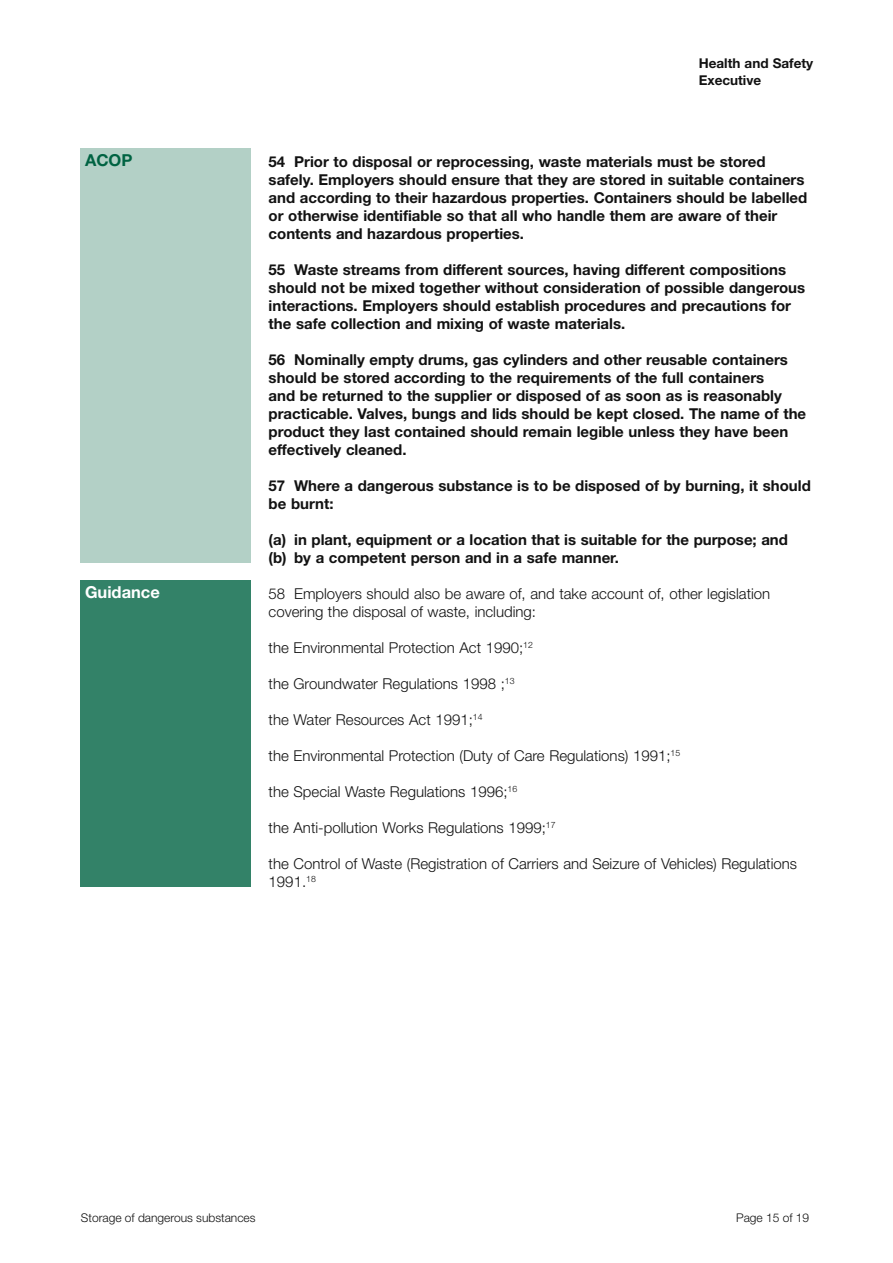
<style>
.page{position:relative;width:893px;height:1263px;background:#fff}
.page>*{position:absolute;margin:0;border:0;box-sizing:border-box;transform-origin:0 0}
.t1{font:700 16.5px "Helvetica Neue";color:#fff}
.t2{font:700 16.5px "Helvetica Neue";color:#006342}
.Body_text{font:700 15px/18px "Helvetica Neue";color:#121212}
.Body_text-2{font:300 15px/18px "Helvetica Neue";color:#121212}
.t3{font:700 13.5px/16.5px "Helvetica Neue";color:#121212}
.t4{font:300 12px "Helvetica Neue";color:#121212}
</style>
<div class="page">
<div style="left:81px;top:149px;width:170px;height:414px;background:#b3d0c6"></div>
<div style="left:81px;top:581px;width:170px;height:306px;background:#338268"></div>
<p class="t2" style="left:85px;top:150px;width:49px">ACOP</p>
<p class="t1" style="left:85px;top:582px;width:76px">Guidance</p>
<p class="t3" style="left:699px;top:55px;width:116px">Health and Safety<br>Executive</p>
<p class="Body_text" style="left:269px;top:152px;width:540px">54 Prior to disposal or reprocessing, waste materials must be stored safely. Employers should ensure that they are stored in suitable containers and according to their hazardous properties. Containers should be labelled or otherwise identifiable so that all who handle them are aware of their contents and hazardous properties.</p>
<p class="Body_text" style="left:269px;top:260px;width:538px">55 Waste streams from different sources, having different compositions should not be mixed together without consideration of possible dangerous interactions. Employers should establish procedures and precautions for the safe collection and mixing of waste materials.</p>
<p class="Body_text" style="left:269px;top:350px;width:539px">56 Nominally empty drums, gas cylinders and other reusable containers should be stored according to the requirements of the full containers<br>and be returned to the supplier or disposed of as soon as is reasonably practicable. Valves, bungs and lids should be kept closed. The name of the product they last contained should remain legible unless they have been effectively cleaned.</p>
<p class="Body_text" style="left:269px;top:476px;width:544px">57 Where a dangerous substance is to be disposed of by burning, it should be burnt:</p>
<p class="Body_text" style="left:269px;top:530px;width:521px">(a) in plant, equipment or a location that is suitable for the purpose; and</p>
<p class="Body_text" style="left:269px;top:548px;width:352px">(b) by a competent person and in a safe manner.</p>
<p class="Body_text-2" style="left:269px;top:584px;width:503px">58 Employers should also be aware of, and take account of, other legislation covering the disposal of waste, including:</p>
<p class="Body_text-2" style="left:269px;top:638px;width:266px">the Environmental Protection Act 1990;<sup>12</sup></p>
<p class="Body_text-2" style="left:269px;top:674px;width:247px">the Groundwater Regulations 1998 ;<sup>13</sup></p>
<p class="Body_text-2" style="left:269px;top:710px;width:215px">the Water Resources Act 1991;<sup>14</sup></p>
<p class="Body_text-2" style="left:269px;top:746px;width:413px">the Environmental Protection (Duty of Care Regulations) 1991;<sup>15</sup></p>
<p class="Body_text-2" style="left:269px;top:782px;width:250px">the Special Waste Regulations 1996;<sup>16</sup></p>
<p class="Body_text-2" style="left:269px;top:818px;width:289px">the Anti-pollution Works Regulations 1999;<sup>17</sup></p>
<p class="Body_text-2" style="left:269px;top:854px;width:530px">the Control of Waste (Registration of Carriers and Seizure of Vehicles) Regulations<br>1991.<sup>18</sup></p>
<p class="t4" style="left:81px;top:1211px;width:176px">Storage of dangerous substances</p>
<p class="t4" style="left:736px;top:1211px;width:75px">Page 15 of 19</p>
</div>
